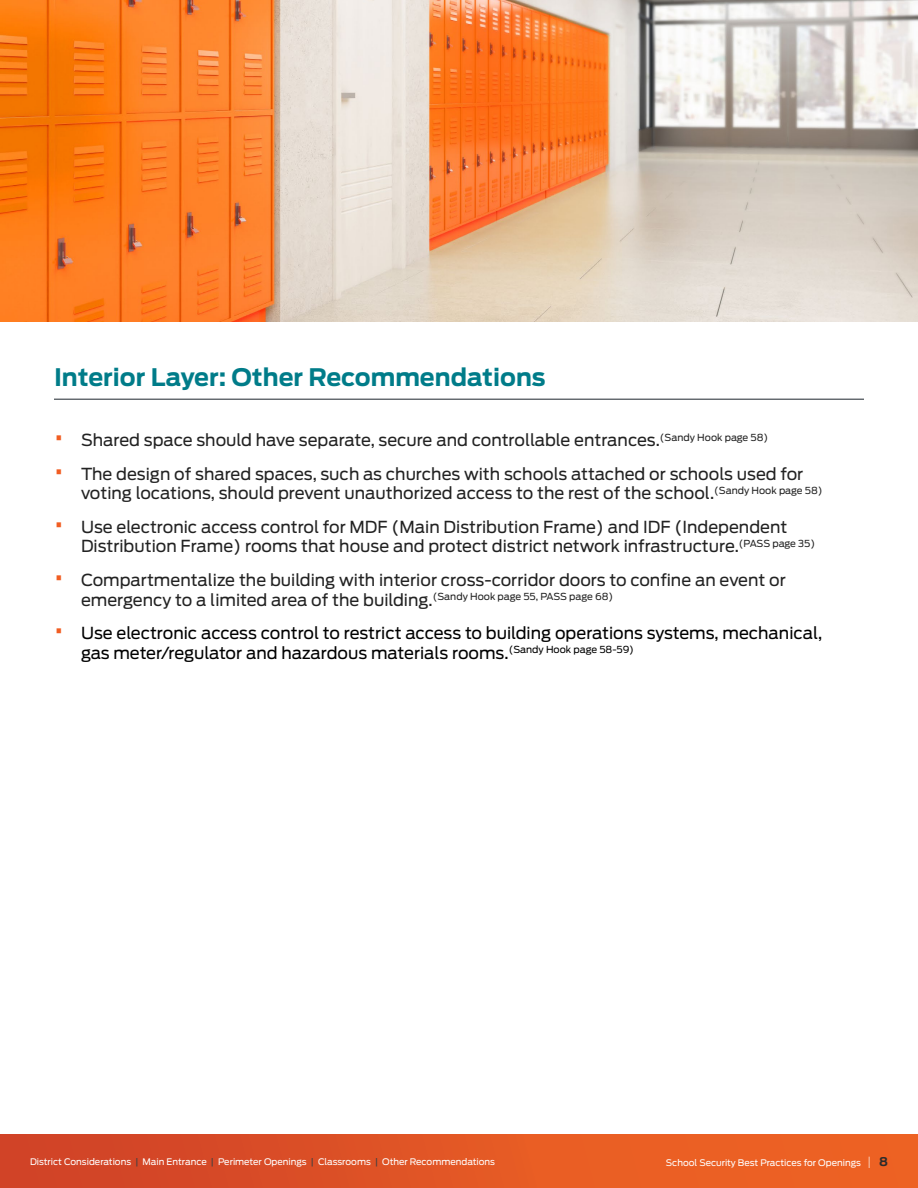
<style>
.page{position:relative;width:918px;height:1188px;background:#fff}
.page>*{position:absolute;margin:0;border:0;box-sizing:border-box;transform-origin:0 0}
.t1{font:700 24px "Antenna";color:#007c89}
.t2{font:16.5px/19.8px "Antenna";color:#222}
.t3{font:16.5px/19.8px "Antenna";color:#000}
.t4{font:9px "Antenna";color:#fff}
.s1{font-size:27px;color:#f15d22}
.s2{color:#414042}
.s3{font-weight:200;font-size:12px}
.s4{font-weight:700;font-size:12px;color:#2c2c2c}
</style>
<div class="page">
<div style="left:0;top:1134px;width:918px;height:54px;background:linear-gradient(to right,#d04328,#f26723)"></div>
<hr style="left:54px;top:399px;width:810px;height:1px;background:#1d252d">
<img style="left:0;top:0;width:918px;height:322px">
<h1 class="t1" style="left:54px;top:361px;width:493px">Interior Layer: Other Recommendations</h1>
<p class="t2" style="left:54px;top:430px;width:716px"><span class="s1">•</span> Shared space should have separate, secure and controllable entrances.<sup>(Sandy</sup> <sup>Hook</sup> <sup>page</sup> <sup>58)</sup></p>
<p class="t2" style="left:81px;top:463px;width:743px;text-indent:-27px"><span class="s1">•</span> The design of shared spaces, such as churches with schools attached or schools used for voting locations, should prevent unauthorized access to the rest of the school.<sup>(Sandy</sup> <sup>Hook</sup> <sup>page</sup> <sup>58)</sup></p>
<p class="t2" style="left:81px;top:516px;width:736px;text-indent:-27px"><span class="s1">•</span> Use electronic access control for MDF (Main Distribution Frame) and IDF (Independent<br>Distribution Frame) rooms that house and protect district network infrastructure.<sup>(PASS</sup> <sup>page</sup> <sup>35)</sup></p>
<p class="t2" style="left:81px;top:570px;width:706px;text-indent:-27px"><span class="s1">•</span> Compartmentalize the building with interior cross-corridor doors to confine an event or emergency to a limited area of the building.<sup>(Sandy</sup> <sup>Hook</sup> <sup>page</sup> <sup>55,</sup> <sup>PASS</sup> <sup>page</sup> <sup>68)</sup></p>
<p class="t3" style="left:81px;top:623px;width:743px;text-indent:-27px"><span class="s1">•</span> Use electronic access control to restrict access to building operations systems, mechanical, gas meter/regulator and hazardous materials rooms.<sup>(Sandy</sup> <sup>Hook</sup> <sup>page</sup> <sup>58-59)</sup></p>
<p class="t4" style="left:30px;top:1156px;width:467px">District Considerations <span class="s2">|</span> Main Entrance <span class="s2">|</span> Perimeter Openings <span class="s2">|</span> Classrooms <span class="s2">|</span> Other Recommendations</p>
<p class="t4" style="left:666px;top:1156px;width:224px">School Security Best Practices for Openings <span class="s3">|</span> <span class="s4">8</span></p>
</div>
